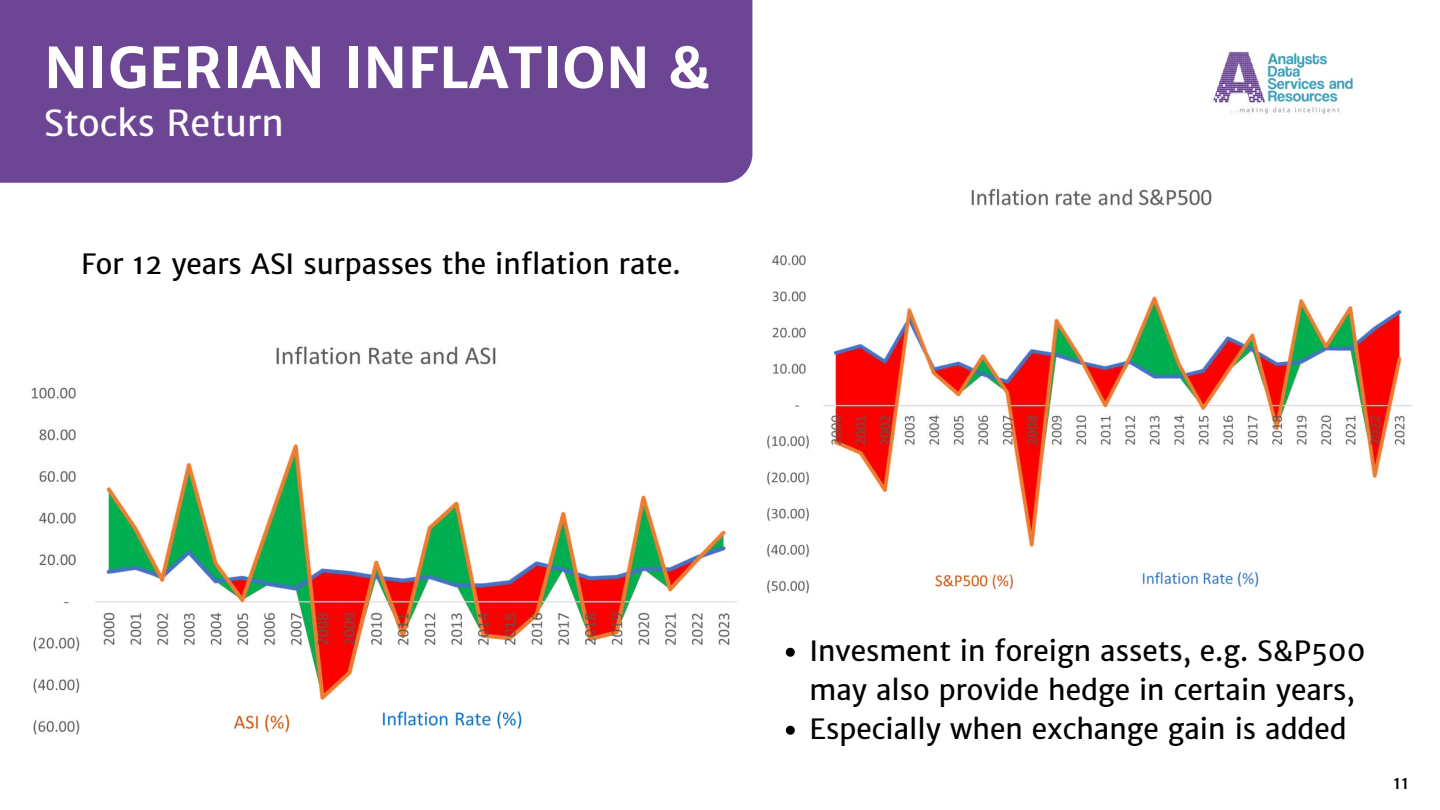
<style>
.page{position:relative;width:1440px;height:810px;background:#fff}
.page>*{position:absolute;margin:0;border:0;box-sizing:border-box;transform-origin:0 0}
.t1{font:700 56px "Merriweather Sans";color:#fff}
.t2{font:36px "Merriweather Sans";color:#fffcfc}
.t3{font:28px/39px "Merriweather Sans";color:#000}
.t4{font:18px "Merriweather Sans";color:#000}
</style>
<div class="page">
<svg style="left:786px;top:648px;width:9px;height:9px"></svg>
<svg style="left:786px;top:726px;width:9px;height:9px"></svg>
<div style="left:0;top:0;width:752px;height:183px;background:#6c4595"></div>
<img style="left:31px;top:346px;width:706px;height:389px">
<img style="left:767px;top:188px;width:645px;height:406px">
<img style="left:1213px;top:51px;width:140px;height:64px">
<h1 class="t1" style="left:44px;top:33px;width:668px">NIGERIAN INFLATION &amp;</h1>
<p class="t2" style="left:44px;top:101px;width:242px">Stocks Return</p>
<p class="t3" style="left:81px;top:244px;width:601px">For 12 years ASI surpasses the inflation rate.</p>
<p class="t3" style="left:809px;top:632px;width:558px">Invesment in foreign assets, e.g. S&amp;P500 may also provide hedge in certain years,<br>Especially when exchange gain is added</p>
<p class="t4" style="left:1393px;top:772px;width:18px">11</p>
</div>
